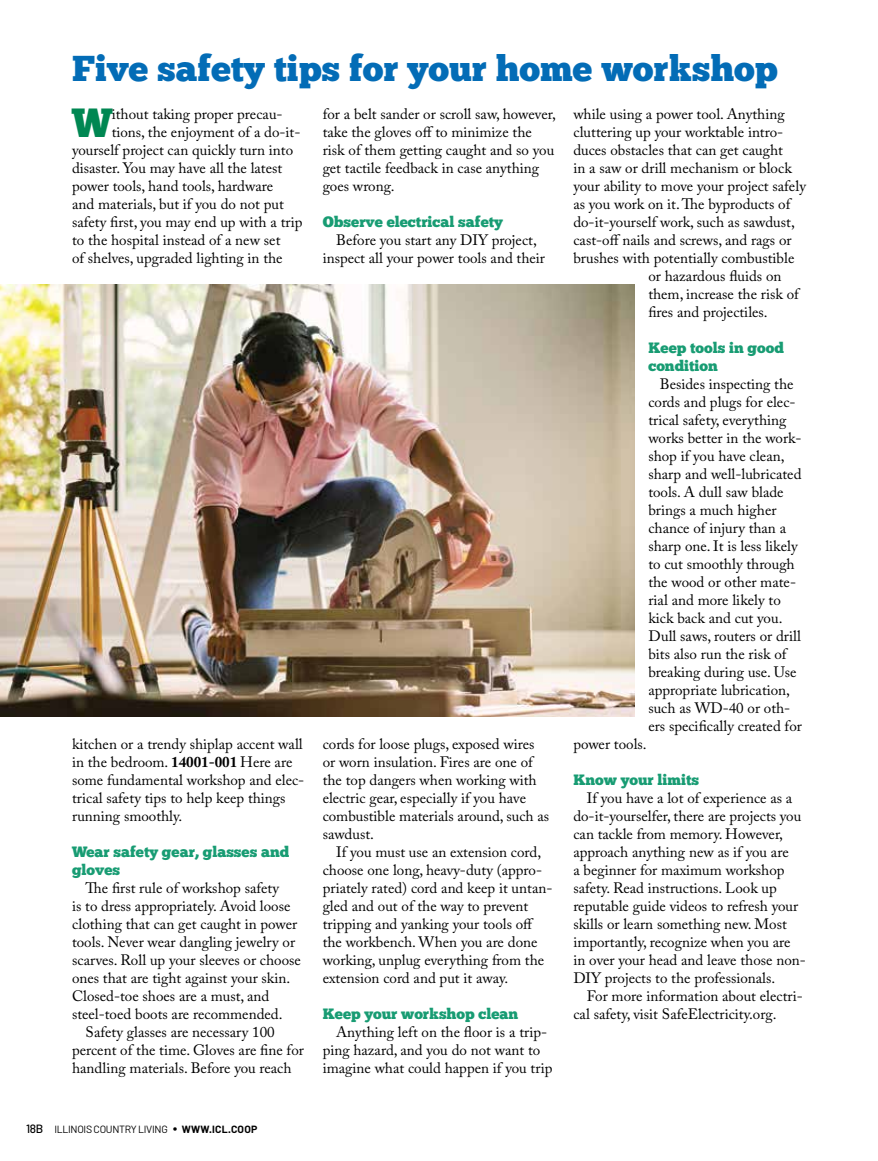
<style>
.page{position:relative;width:878px;height:1161px;background:#fff}
.page>*{position:absolute;margin:0;border:0;box-sizing:border-box;transform-origin:0 0}
.t1{font:40.8px "Chunk Five";color:#008752}
.t2{font:36px "Chunk Five";color:#036cb6}
.t3{font:15px/18px "Adobe Caslon Pro";color:#000}
.t4{font:15px/18px "Chunk Five";color:#189c73}
.t5{font:10.5px "Barlow";letter-spacing:-.03em;color:#000}
.s1{font-weight:700}
.s2{font-weight:500;font-size:12px}
.s3{font-size:15px}
</style>
<div class="page">
<img style="left:0;top:285px;width:634px;height:432px">
<h2 class="t2" style="left:72px;top:52px;width:707px">Five safety tips for your home workshop</h2>
<h1 class="t1" style="left:72px;top:104px;width:42px">W</h1>
<p class="t3" style="left:112px;top:105px;width:172px">ithout taking proper precau-</p>
<p class="t3" style="left:573px;top:105px;width:213px">while using a power tool. Anything</p>
<p class="t3" style="left:573px;top:123px;width:211px">cluttering up your worktable intro-</p>
<p class="t3" style="left:573px;top:141px;width:211px">duces obstacles that can get caught</p>
<p class="t3" style="left:573px;top:159px;width:220px">in a saw or drill mechanism or block</p>
<p class="t3" style="left:573px;top:177px;width:234px">your ability to move your project safely</p>
<p class="t3" style="left:573px;top:195px;width:218px">as you work on it. The byproducts of</p>
<p class="t3" style="left:573px;top:213px;width:223px">do-it-yourself work, such as sawdust,</p>
<p class="t3" style="left:573px;top:231px;width:220px">cast-off nails and screws, and rags or</p>
<p class="t3" style="left:573px;top:249px;width:222px">brushes with potentially combustible</p>
<p class="t3" style="left:648px;top:267px;width:135px">or hazardous fluids on</p>
<p class="t3" style="left:648px;top:285px;width:152px">them, increase the risk of</p>
<p class="t3" style="left:648px;top:303px;width:121px">fires and projectiles.</p>
<p class="t4" style="left:648px;top:340px;width:137px">Keep tools in good condition</p>
<p class="t3" style="left:648px;top:375px;width:155px;text-indent:11px">Besides inspecting the cords and plugs for elec&shy;trical safety, everything works better in the work&shy;shop if you have clean, sharp and well-lubricated tools. A dull saw blade brings a much higher chance of injury than a sharp one. It is less likely to cut smoothly through the wood or other mate&shy;rial and more likely to kick back and cut you.<br>Dull saws, routers or drill bits also run the risk of breaking during use. Use appropriate lubrication, such as WD-40 or oth&shy;ers specifically created for</p>
<p class="t3" style="left:573px;top:735px;width:75px">power tools.</p>
<p class="t4" style="left:573px;top:772px;width:127px">Know your limits</p>
<p class="t3" style="left:573px;top:789px;width:234px;text-indent:14px">If you have a lot of experience as a do-it-yourselfer, there are projects you can tackle from memory. However, approach anything new as if you are<br>a beginner for maximum workshop safety. Read instructions. Look up reputable guide videos to refresh your skills or learn something new. Most importantly, recognize when you are in over your head and leave those non-DIY projects to the professionals.</p>
<p class="t3" style="left:573px;top:987px;width:231px;text-indent:14px">For more information about electri&shy;cal safety, visit SafeElectricity.org.</p>
<p class="t3" style="left:323px;top:105px;width:234px">for a belt sander or scroll saw, however, take the gloves off to minimize the risk of them getting caught and so you get tactile feedback in case anything goes wrong.</p>
<p class="t4" style="left:323px;top:214px;width:182px">Observe electrical safety</p>
<p class="t3" style="left:323px;top:231px;width:224px;text-align:center">Before you start any DIY project, inspect all your power tools and their</p>
<p class="t3" style="left:112px;top:123px;width:190px">tions, the enjoyment of a do-it-</p>
<p class="t3" style="left:72px;top:141px;width:222px">yourself project can quickly turn into</p>
<p class="t3" style="left:72px;top:159px;width:212px">disaster. You may have all the latest</p>
<p class="t3" style="left:72px;top:177px;width:202px">power tools, hand tools, hardware</p>
<p class="t3" style="left:72px;top:195px;width:213px">and materials, but if you do not put</p>
<p class="t3" style="left:72px;top:213px;width:232px">safety first, you may end up with a trip</p>
<p class="t3" style="left:72px;top:231px;width:210px">to the hospital instead of a new set</p>
<p class="t3" style="left:72px;top:249px;width:212px">of shelves, upgraded lighting in the</p>
<p class="t3" style="left:72px;top:735px;width:234px">kitchen or a trendy shiplap accent wall in the bedroom. <span class="s1">14001-001</span> Here are some fundamental workshop and elec&shy;trical safety tips to help keep things running smoothly.</p>
<p class="t4" style="left:72px;top:844px;width:219px">Wear safety gear, glasses and gloves</p>
<p class="t3" style="left:86px;top:879px;width:195px">The first rule of workshop safety</p>
<p class="t3" style="left:72px;top:897px;width:220px">is to dress appropriately. Avoid loose</p>
<p class="t3" style="left:72px;top:915px;width:227px">clothing that can get caught in power</p>
<p class="t3" style="left:72px;top:933px;width:225px">tools. Never wear dangling jewelry or</p>
<p class="t3" style="left:72px;top:951px;width:230px">scarves. Roll up your sleeves or choose</p>
<p class="t3" style="left:72px;top:969px;width:220px">ones that are tight against your skin.</p>
<p class="t3" style="left:72px;top:987px;width:199px">Closed-toe shoes are a must, and</p>
<p class="t3" style="left:72px;top:1005px;width:212px">steel-toed boots are recommended.</p>
<p class="t3" style="left:86px;top:1023px;width:191px">Safety glasses are necessary 100</p>
<p class="t3" style="left:72px;top:1041px;width:233px">percent of the time. Gloves are fine for</p>
<p class="t3" style="left:72px;top:1059px;width:221px">handling materials. Before you reach</p>
<p class="t3" style="left:323px;top:735px;width:228px">cords for loose plugs, exposed wires or worn insulation. Fires are one of the top dangers when working with electric gear, especially if you have combustible materials around, such as sawdust.</p>
<p class="t3" style="left:323px;top:843px;width:231px;text-indent:14px">If you must use an extension cord, choose one long, heavy-duty (appro&shy;priately rated) cord and keep it untan&shy;gled and out of the way to prevent tripping and yanking your tools off the workbench. When you are done working, unplug everything from the extension cord and put it away.</p>
<p class="t4" style="left:323px;top:1006px;width:197px">Keep your workshop clean</p>
<p class="t3" style="left:323px;top:1023px;width:231px;text-indent:14px">Anything left on the floor is a trip&shy;ping hazard, and you do not want to imagine what could happen if you trip</p>
<p class="t5" style="left:26px;top:1123px;width:233px"><span class="s2">18B</span> ILLINOIS COUNTRY LIVING <span class="s3">•</span> <span class="s1">WWW.ICL.COOP</span></p>
</div>
